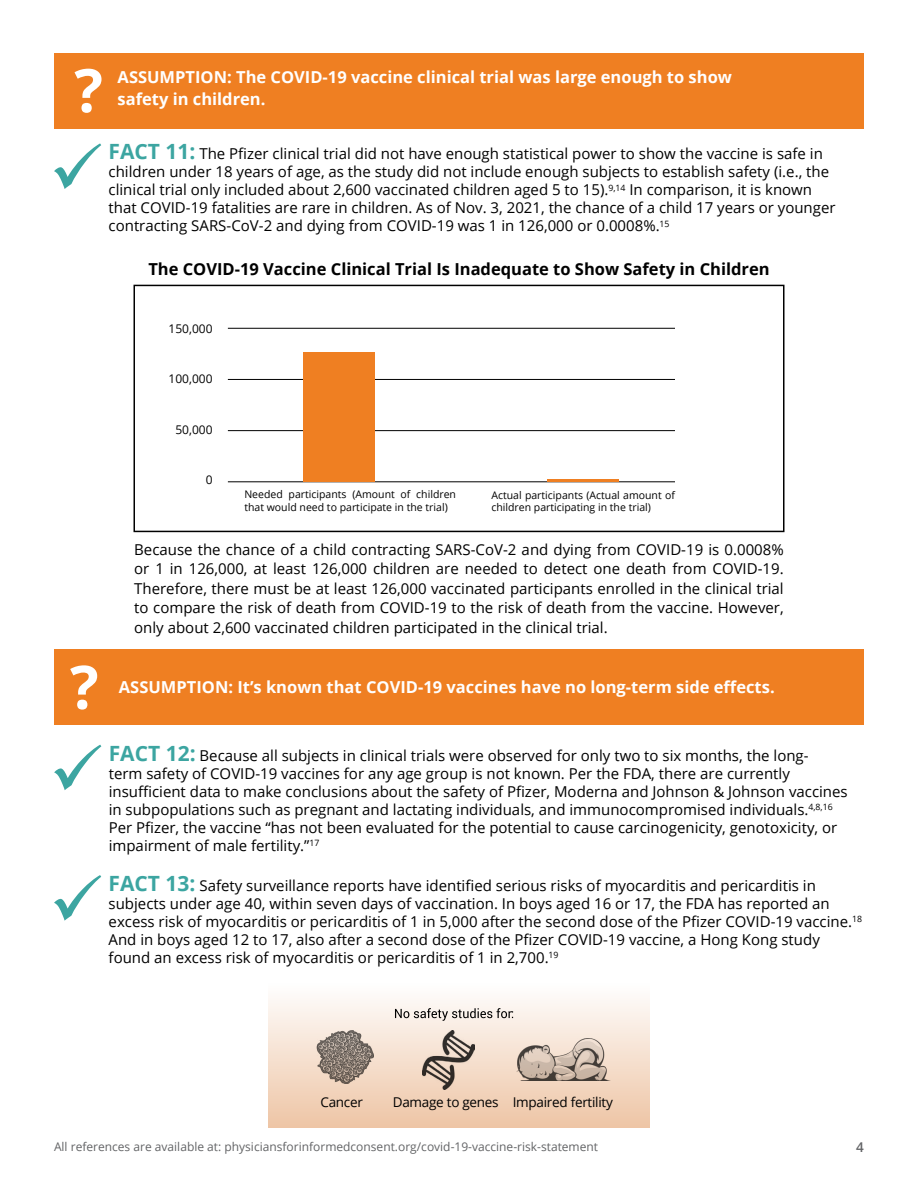
<style>
.page{position:relative;width:918px;height:1188px;background:#fff}
.page>*{position:absolute;margin:0;border:0;box-sizing:border-box;transform-origin:0 0}
.t1{font:700 16.5px/22.5px "Open Sans";color:#fff}
.t2{font:700 16.5px "Open Sans";color:#000}
.t3{font:15px/18px "Open Sans";color:#000}
.t4{font:13.5px "Open Sans";letter-spacing:-.02em;color:#000}
.t5{font:600 13.5px "Open Sans";color:#636466}
.t6{font:12px "Open Sans";color:#636466}
.t7{font:12px "Open Sans";color:#000}
.t8{font:10.5px/12.6px "Open Sans";color:#000}
.s1{font-weight:700;font-size:21px;color:#3ca5a1}
</style>
<div class="page">
<div style="left:54px;top:53px;width:810px;height:76px;background:#ef7f22"></div>
<svg style="left:54px;top:143px;width:47px;height:46px"></svg>
<div style="left:268px;top:983px;width:382px;height:145px;background:linear-gradient(to bottom,#fefefe,#edc5a5)"></div>
<img style="left:423px;top:1030px;width:52px;height:59px">
<svg style="left:395px;top:1008px;width:118px;height:13px;background:#c4bdb8"></svg>
<img style="left:315px;top:1030px;width:59px;height:53px">
<img style="left:516px;top:1038px;width:95px;height:42px">
<svg style="left:54px;top:745px;width:47px;height:45px"></svg>
<div style="left:134px;top:285px;width:650px;height:247px;border:2px solid #000"></div>
<hr style="left:228px;top:328px;width:447px;height:1px;background:#000">
<hr style="left:228px;top:379px;width:447px;height:1px;background:#000">
<hr style="left:228px;top:430px;width:447px;height:1px;background:#000">
<hr style="left:228px;top:482px;width:447px;height:1px;background:#000">
<div style="left:303px;top:352px;width:72px;height:130px;background:#ef7f22"></div>
<hr style="left:548px;top:480px;width:71px;height:2px;background:#ef7f22">
<svg style="left:54px;top:875px;width:47px;height:46px"></svg>
<svg style="left:75px;top:69px;width:27px;height:44px"></svg>
<div style="left:54px;top:650px;width:810px;height:75px;background:#ef7f22"></div>
<svg style="left:70px;top:665px;width:27px;height:45px"></svg>
<p class="t1" style="left:118px;top:65px;width:616px">ASSUMPTION: The COVID-19 vaccine clinical trial was large enough to show safety in children.</p>
<p class="t3" style="left:109px;top:145px;width:729px"><span class="s1">FACT 11:</span> The Pfizer clinical trial did not have enough statistical power to show the vaccine is safe in children under 18 years of age, as the study did not include enough subjects to establish safety (i.e., the clinical trial only included about 2,600 vaccinated children aged 5 to 15).<sup>9,14</sup> In comparison, it is known that COVID-19 fatalities are rare in children. As of Nov. 3, 2021, the chance of a child 17 years or younger contracting SARS-CoV-2 and dying from COVID-19 was 1 in 126,000 or 0.0008%.<sup>15</sup></p>
<p class="t2" style="left:148px;top:257px;width:623px">The COVID-19 Vaccine Clinical Trial Is Inadequate to Show Safety in Children</p>
<p class="t7" style="left:169px;top:320px;width:46px">150,000</p>
<p class="t7" style="left:169px;top:371px;width:46px">100,000</p>
<p class="t7" style="left:175px;top:421px;width:39px">50,000</p>
<p class="t7" style="left:206px;top:472px;width:8px">0</p>
<p class="t8" style="left:244px;top:488px;width:213px">Needed participants (Amount of children that would need to participate in the trial)</p>
<p class="t8" style="left:491px;top:488px;width:185px">Actual participants (Actual amount of children participating in the trial)</p>
<p class="t3" style="left:134px;top:539px;width:651px;line-height:19.5px;text-align:justify">Because the chance of a child contracting SARS-CoV-2 and dying from COVID-19 is 0.0008% or 1 in 126,000, at least 126,000 children are needed to detect one death from COVID-19.<br>Therefore, there must be at least 126,000 vaccinated participants enrolled in the clinical trial to compare the risk of death from COVID-19 to the risk of death from the vaccine. However, only about 2,600 vaccinated children participated in the clinical trial.</p>
<p class="t1" style="left:119px;top:675px;width:657px">ASSUMPTION: It’s known that COVID-19 vaccines have no long-term side effects.</p>
<p class="t3" style="left:109px;top:746px;width:741px"><span class="s1">FACT 12:</span> Because all subjects in clinical trials were observed for only two to six months, the long-<br>term safety of COVID-19 vaccines for any age group is not known. Per the FDA, there are currently insufficient data to make conclusions about the safety of Pfizer, Moderna and Johnson &amp; Johnson vaccines in subpopulations such as pregnant and lactating individuals, and immunocompromised individuals.<sup>4,8,16<br></sup>Per Pfizer, the vaccine “has not been evaluated for the potential to cause carcinogenicity, genotoxicity, or impairment of male fertility.”<sup>17</sup></p>
<p class="t3" style="left:109px;top:876px;width:755px"><span class="s1">FACT 13:</span> Safety surveillance reports have identified serious risks of myocarditis and pericarditis in subjects under age 40, within seven days of vaccination. In boys aged 16 or 17, the FDA has reported an excess risk of myocarditis or pericarditis of 1 in 5,000 after the second dose of the Pfizer COVID-19 vaccine.<sup>18<br></sup>And in boys aged 12 to 17, also after a second dose of the Pfizer COVID-19 vaccine, a Hong Kong study found an excess risk of myocarditis or pericarditis of 1 in 2,700.<sup>19</sup></p>
<p class="t4" style="left:320px;top:1093px;width:44px">Cancer</p>
<p class="t4" style="left:393px;top:1093px;width:107px">Damage to genes</p>
<p class="t4" style="left:513px;top:1093px;width:102px">Impaired fertility</p>
<p class="t6" style="left:54px;top:1138px;width:546px">All references are available at: physiciansforinformedconsent.org/covid-19-vaccine-risk-statement</p>
<p class="t5" style="left:856px;top:1138px;width:9px">4</p>
</div>
